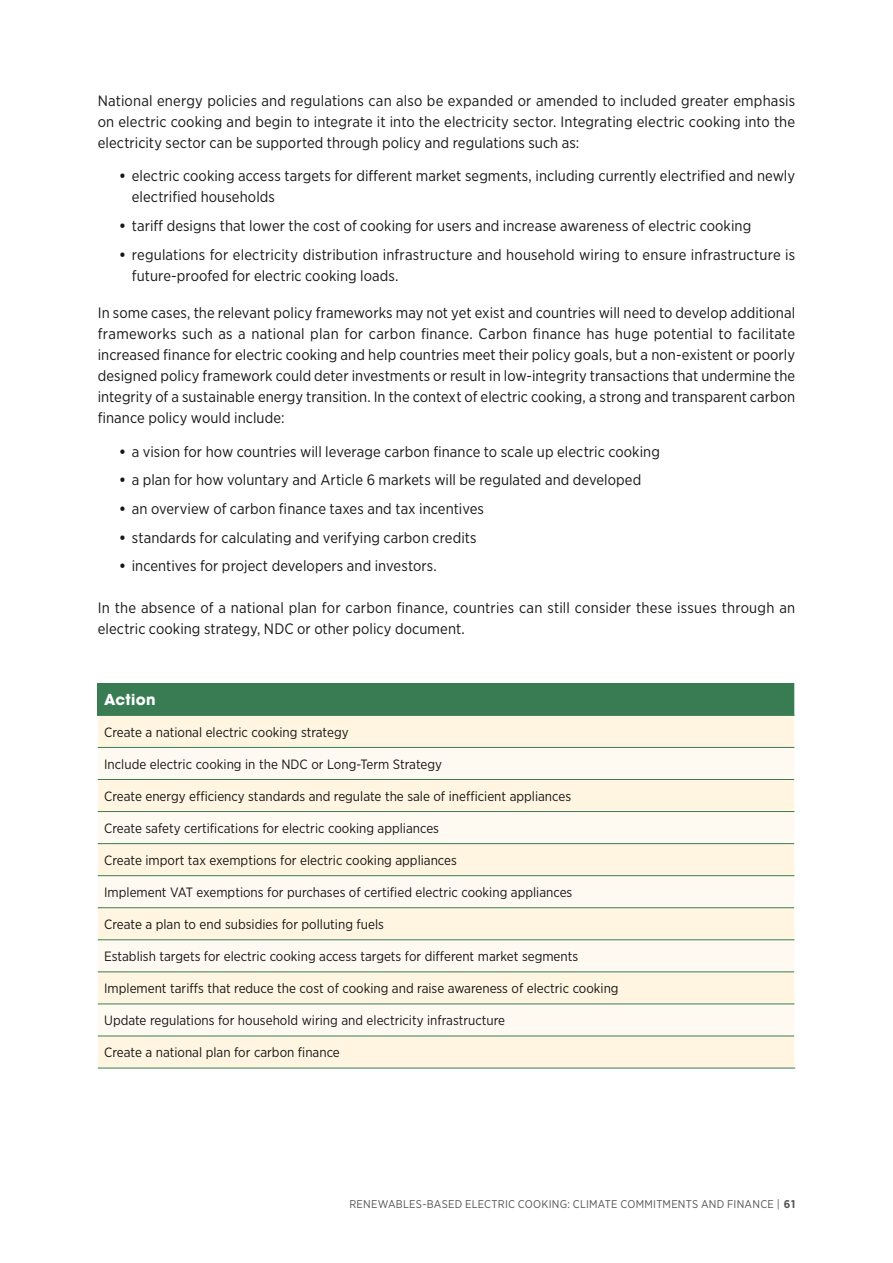
<style>
.page{position:relative;width:893px;height:1263px;background:#fff}
.page>*{position:absolute;margin:0;border:0;box-sizing:border-box;transform-origin:0 0}
.t1{font:15px/21px "Gotham Narrow";letter-spacing:.005em;color:#181716}
.t2{font:700 15px "ITC Avant Garde Std";letter-spacing:.02em;color:#fff}
.t3{font:13.5px "Gotham Narrow";color:#181716}
.t4{font:11.25px "Gotham Narrow";letter-spacing:.02em;color:#565655}
.s1{font-weight:700}
</style>
<div class="page">
<div style="left:98px;top:683px;width:697px;height:32px;background:#397c54"></div>
<div style="left:98px;top:716px;width:696px;height:352px;background:#fff5e1"></div>
<svg style="left:98px;top:748px;width:696px;height:287px;fill:#fffaf1"></svg>
<hr style="left:98px;top:779px;width:696px;height:1px;background:#397c54">
<hr style="left:98px;top:843px;width:696px;height:1px;background:#397c54">
<hr style="left:98px;top:907px;width:696px;height:1px;background:#397c54">
<hr style="left:98px;top:971px;width:696px;height:1px;background:#397c54">
<hr style="left:98px;top:1035px;width:696px;height:1px;background:#397c54">
<hr style="left:794px;top:683px;width:1px;height:32px;background:#fff">
<hr style="left:98px;top:715px;width:696px;height:1px;background:#397c54">
<hr style="left:98px;top:747px;width:696px;height:1px;background:#397c54">
<hr style="left:98px;top:811px;width:696px;height:1px;background:#397c54">
<hr style="left:98px;top:875px;width:696px;height:1px;background:#397c54">
<hr style="left:98px;top:939px;width:696px;height:1px;background:#397c54">
<hr style="left:98px;top:1003px;width:696px;height:1px;background:#397c54">
<hr style="left:98px;top:1068px;width:697px;height:1px;background:#397c54">
<p class="t1" style="left:98px;top:89px;width:699px;text-align:justify">National energy policies and regulations can also be expanded or amended to included greater emphasis on electric cooking and begin to integrate it into the electricity sector. Integrating electric cooking into the electricity sector can be supported through policy and regulations such as:</p>
<p class="t1" style="left:132px;top:165px;width:665px;text-indent:-13px"><span class="s1">•</span> electric cooking access targets for different market segments, including currently electrified and newly electrified households</p>
<p class="t1" style="left:119px;top:215px;width:634px"><span class="s1">•</span> tariff designs that lower the cost of cooking for users and increase awareness of electric cooking</p>
<p class="t1" style="left:132px;top:244px;width:665px;text-indent:-13px"><span class="s1">•</span> regulations for electricity distribution infrastructure and household wiring to ensure infrastructure is future-proofed for electric cooking loads.</p>
<p class="t1" style="left:98px;top:302px;width:699px;text-align:justify">In some cases, the relevant policy frameworks may not yet exist and countries will need to develop additional frameworks such as a national plan for carbon finance. Carbon finance has huge potential to facilitate increased finance for electric cooking and help countries meet their policy goals, but a non-existent or poorly designed policy framework could deter investments or result in low-integrity transactions that undermine the integrity of a sustainable energy transition. In the context of electric cooking, a strong and transparent carbon finance policy would include:</p>
<p class="t1" style="left:119px;top:440px;width:542px"><span class="s1">•</span> a vision for how countries will leverage carbon finance to scale up electric cooking</p>
<p class="t1" style="left:119px;top:469px;width:524px"><span class="s1">•</span> a plan for how voluntary and Article 6 markets will be regulated and developed</p>
<p class="t1" style="left:119px;top:498px;width:366px"><span class="s1">•</span> an overview of carbon finance taxes and tax incentives</p>
<p class="t1" style="left:119px;top:526px;width:359px"><span class="s1">•</span> standards for calculating and verifying carbon credits</p>
<p class="t1" style="left:119px;top:555px;width:319px"><span class="s1">•</span> incentives for project developers and investors.</p>
<p class="t1" style="left:98px;top:597px;width:699px">In the absence of a national plan for carbon finance, countries can still consider these issues through an electric cooking strategy, NDC or other policy document.</p>
<p class="t2" style="left:104px;top:689px;width:53px">Action</p>
<p class="t3" style="left:104px;top:724px;width:246px">Create a national electric cooking strategy</p>
<p class="t3" style="left:104px;top:756px;width:339px">Include electric cooking in the NDC or Long-Term Strategy</p>
<p class="t3" style="left:104px;top:788px;width:468px">Create energy efficiency standards and regulate the sale of inefficient appliances</p>
<p class="t3" style="left:104px;top:820px;width:336px">Create safety certifications for electric cooking appliances</p>
<p class="t3" style="left:104px;top:852px;width:354px">Create import tax exemptions for electric cooking appliances</p>
<p class="t3" style="left:104px;top:884px;width:470px">Implement VAT exemptions for purchases of certified electric cooking appliances</p>
<p class="t3" style="left:104px;top:916px;width:281px">Create a plan to end subsidies for polluting fuels</p>
<p class="t3" style="left:104px;top:948px;width:476px">Establish targets for electric cooking access targets for different market segments</p>
<p class="t3" style="left:104px;top:980px;width:516px">Implement tariffs that reduce the cost of cooking and raise awareness of electric cooking</p>
<p class="t3" style="left:104px;top:1012px;width:402px">Update regulations for household wiring and electricity infrastructure</p>
<p class="t3" style="left:104px;top:1044px;width:237px">Create a national plan for carbon finance</p>
<p class="t4" style="left:349px;top:1197px;width:447px">RENEWABLES-BASED ELECTRIC COOKING: CLIMATE COMMITMENTS AND FINANCE | <span class="s1">61</span></p>
</div>
